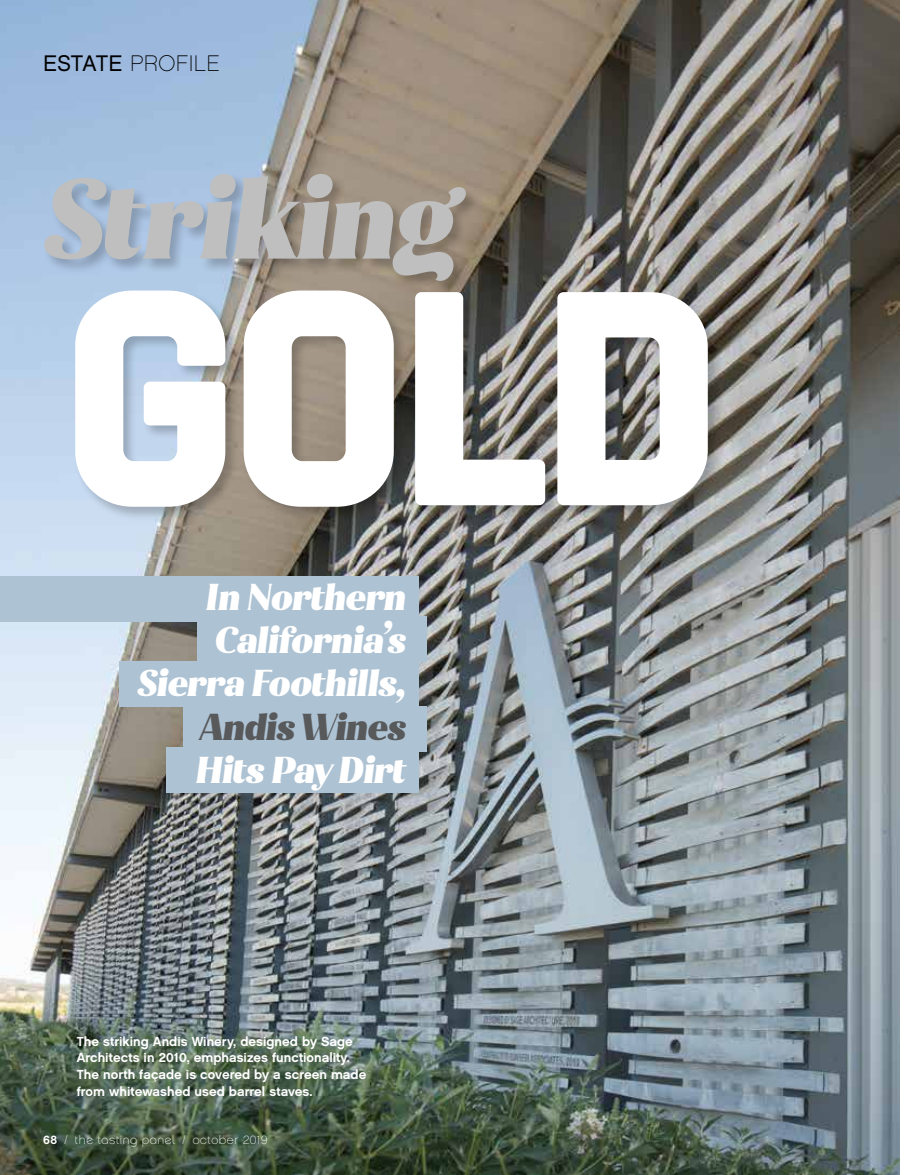
<style>
.page{position:relative;width:905px;height:1175px;background:#fff}
.page>*{position:absolute;margin:0;border:0;box-sizing:border-box;transform-origin:0 0}
.t1{font:900 304.35px "Tomkin";color:#fff}
.t2{font:italic 900 109.95px "Magdalena Alt";letter-spacing:-.01em;color:#bebfbe}
.t3{font:italic 900 36px/43.2px "Magdalena Alt";letter-spacing:-.01em;color:#fff;text-align:right}
.t4{font:italic 900 36px "Magdalena Alt";letter-spacing:-.01em;color:#58595b}
.t5{font:22.5px "Chalet Paris Nineteen Eighty";letter-spacing:.02em;color:#000}
.t6{font:13.2px/16.8px "Chalet New York Nineteen Sixty";color:#fff}
.t7{font:12px "Chalet Paris Nineteen Seventy";letter-spacing:.05em;color:#fff}
.s1{font-family:"Chalet London Nineteen Eighty"}
.s2{font-family:"Chalet New York Nineteen Sixty"}
.s3{font-family:"Chalet Paris Nineteen Eighty"}
.s4{font-family:"Chalet Paris Nineteen Sixty"}
</style>
<div class="page">
<img style="left:0;top:0;width:899px;height:1174px">
<div style="left:43px;top:172px;width:437px;height:124px;background:#000;opacity:.22"></div>
<div style="left:74px;top:289px;width:648px;height:232px;background:#000;opacity:.22"></div>
<div style="left:0;top:576px;width:418px;height:45px;background:#adc2d3"></div>
<div style="left:197px;top:616px;width:229px;height:46px;background:#adc2d3"></div>
<div style="left:119px;top:662px;width:299px;height:45px;background:#adc2d3"></div>
<div style="left:183px;top:706px;width:243px;height:46px;background:#adc2d3"></div>
<div style="left:166px;top:747px;width:252px;height:45px;background:#adc2d3"></div>
<h3 class="t5" style="left:43px;top:50px;width:178px"><span class="s1">ESTATE</span> PROFILE</h3>
<h2 class="t2" style="left:44px;top:149px;width:415px">Striking</h2>
<h1 class="t1" style="left:60px;top:200px;width:664px">GOLD</h1>
<h3 class="t3" style="left:137px;top:576px;width:270px">In Northern<br>California’s<br>Sierra Foothills,</h3>
<h3 class="t4" style="left:200px;top:704px;width:208px">Andis Wines</h3>
<h3 class="t3" style="left:195px;top:749px;width:212px">Hits Pay Dirt</h3>
<p class="t6" style="left:77px;top:1032px;width:291px">The striking Andis Winery, designed by Sage Architects in 2010, emphasizes functionality.<br>The north façade is covered by a screen made from whitewashed used barrel staves.</p>
<p class="t7" style="left:43px;top:1132px;width:226px"><span class="s2">68</span> / the ta<span class="s3">s</span>ting panel / <span class="s4">october 2019</span></p>
</div>
